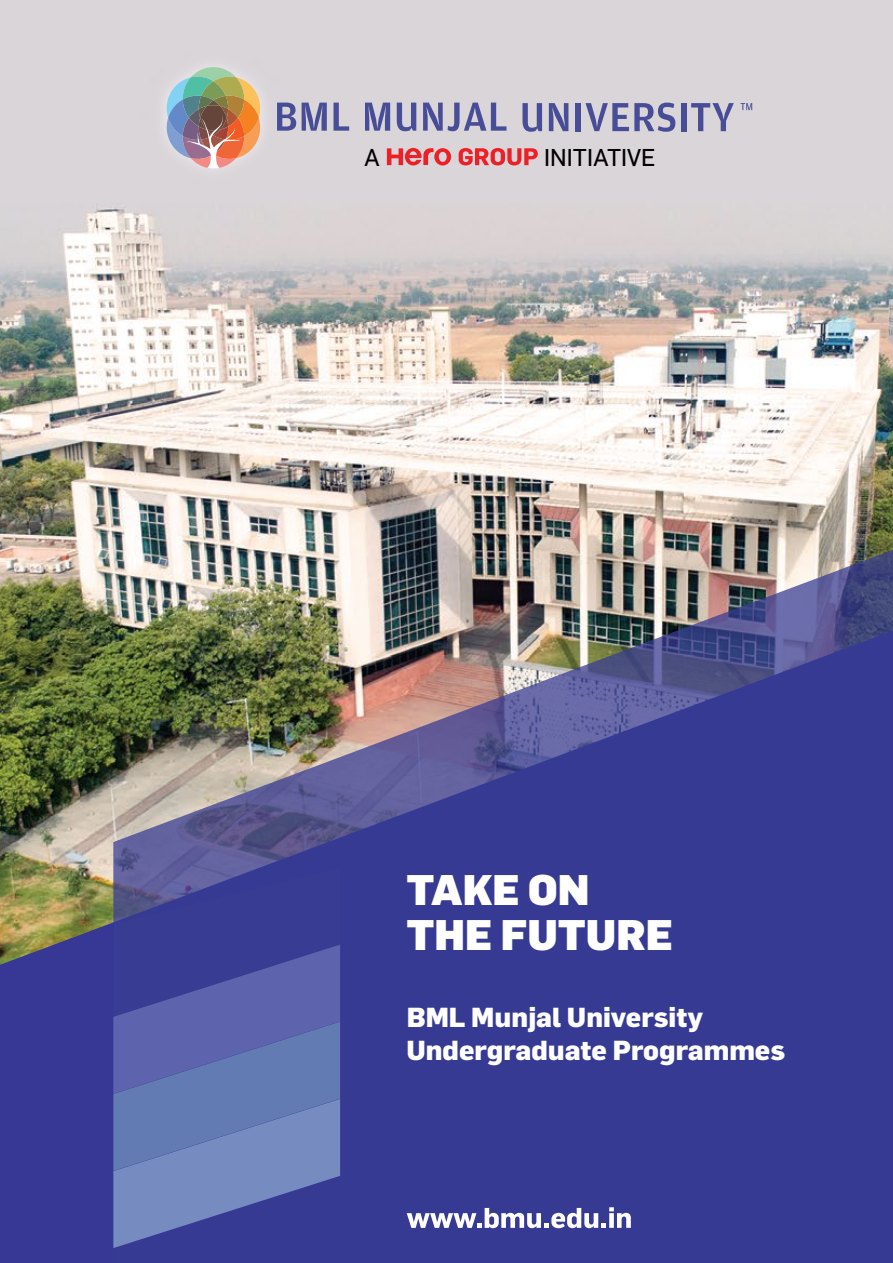
<style>
.page{position:relative;width:893px;height:1263px;background:#fff}
.page>*{position:absolute;margin:0;border:0;box-sizing:border-box;transform-origin:0 0}
.t1{font:900 42px/45px "Flama";color:#fff}
.t2{font:800 27px "Flama";color:#fff}
.t3{font:23.85px "Flama Basic";color:#010101}
</style>
<div class="page">
<img style="left:0;top:202px;width:893px;height:429px">
<div style="left:0;top:0;width:893px;height:202px;background:#dad5d9"></div>
<img style="left:0;top:631px;width:113px;height:632px">
<img style="left:113px;top:545px;width:780px;height:718px">
<svg style="left:113px;top:867px;width:227px;height:381px"></svg>
<svg style="left:407px;top:1207px;width:224px;height:21px"></svg>
<svg style="left:522px;top:103px;width:20px;height:29px"></svg>
<svg style="left:549px;top:103px;width:19px;height:28px"></svg>
<div style="left:575px;top:103px;width:6px;height:28px;background:#484d97"></div>
<svg style="left:585px;top:103px;width:90px;height:29px"></svg>
<div style="left:681px;top:103px;width:5px;height:28px;background:#484d97"></div>
<svg style="left:691px;top:103px;width:43px;height:28px"></svg>
<svg style="left:741px;top:103px;width:11px;height:7px"></svg>
<svg style="left:277px;top:103px;width:19px;height:28px"></svg>
<svg style="left:302px;top:103px;width:25px;height:28px"></svg>
<svg style="left:333px;top:103px;width:16px;height:28px"></svg>
<svg style="left:365px;top:103px;width:25px;height:28px"></svg>
<svg style="left:397px;top:103px;width:19px;height:28px"></svg>
<svg style="left:423px;top:103px;width:83px;height:28px"></svg>
<svg style="left:165px;top:67px;width:97px;height:102px"></svg>
<svg style="left:387px;top:147px;width:64px;height:18px"></svg>
<svg style="left:459px;top:148px;width:79px;height:17px"></svg>
<p class="t3" style="left:364px;top:140px;width:17px">A</p>
<p class="t3" style="left:544px;top:140px;width:113px">INITIATIVE</p>
<h1 class="t1" style="left:407px;top:864px;width:268px">TAKE ON<br>THE FUTURE</h1>
<p class="t2" style="left:407px;top:997px;width:298px">BML Munjal University</p>
<p class="t2" style="left:407px;top:1030px;width:380px">Undergraduate Programmes</p>
</div>
